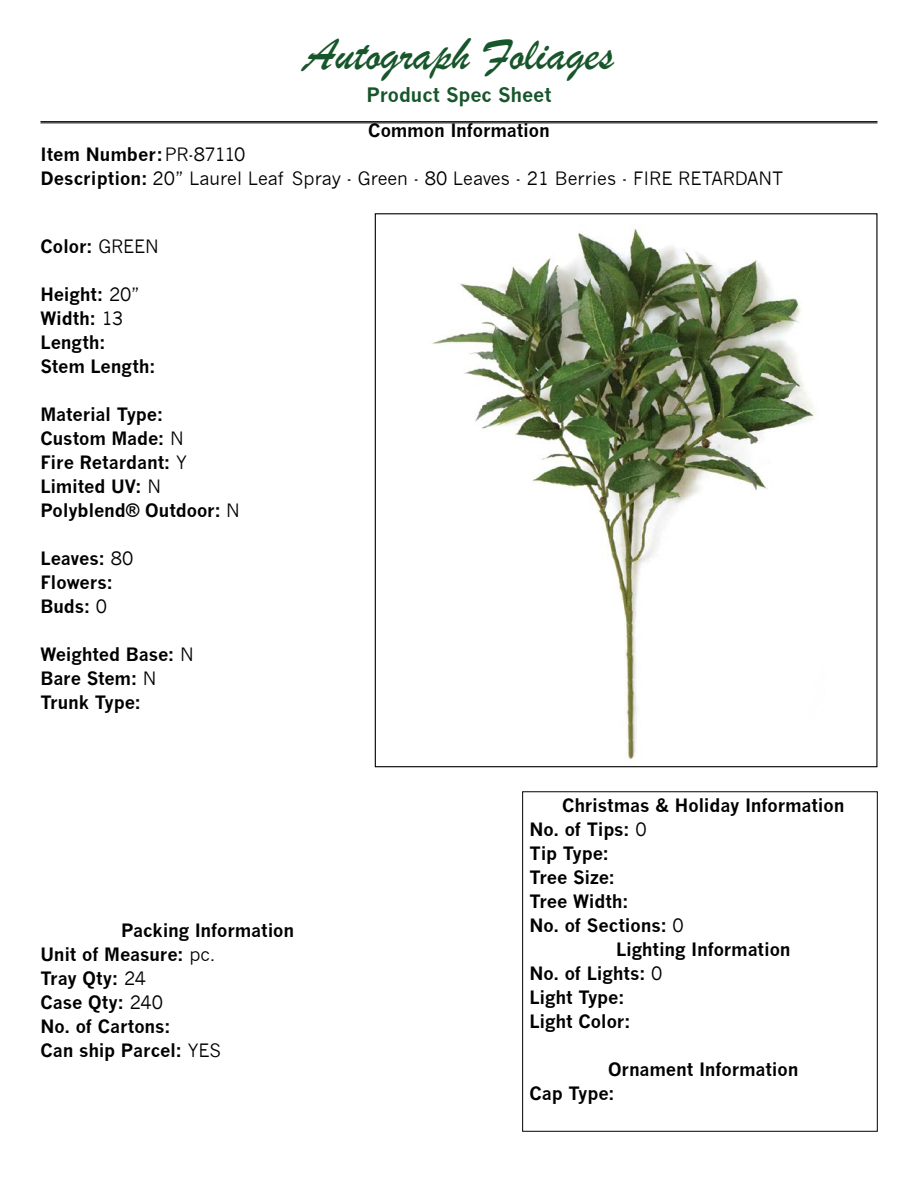
<style>
.page{position:relative;width:918px;height:1188px;background:#fff}
.page>*{position:absolute;margin:0;border:0;box-sizing:border-box;transform-origin:0 0}
.t1{font:48px "Brush Script";color:#17562b}
.t2{font:700 19.5px "News Gothic";letter-spacing:-.005em;color:#17562b}
.t3{font:700 18px/24px "News Gothic";letter-spacing:-.01em;color:#000}
.t4{font:18px/24px "News Gothic";color:#000}
.s1{font-weight:700}
.s2{font-weight:400}
</style>
<div class="page">
<div style="left:522px;top:792px;width:356px;height:339px;border:1px solid #000"></div>
<hr style="left:40px;top:121px;width:838px;height:1px;background:#000">
<hr style="left:40px;top:123px;width:838px;height:1px;background:#000">
<img style="left:432px;top:228px;width:384px;height:532px">
<h1 class="t1" style="left:304px;top:23px;width:311px">Autograph Foliages</h1>
<p class="t2" style="left:367px;top:83px;width:186px">Product Spec Sheet</p>
<p class="t3" style="left:368px;top:118px;width:183px">Common Information</p>
<p class="t4" style="left:40px;top:142px;width:744px"><span class="s1">Item Number:</span>PR-87110<br><span class="s1">Description:</span> 20” Laurel Leaf Spray - Green - 80 Leaves - 21 Berries - FIRE RETARDANT</p>
<p class="t3" style="left:40px;top:235px;width:120px">Color: <span class="s2">GREEN</span></p>
<p class="t3" style="left:40px;top:283px;width:117px">Height: <span class="s2">20”<br></span>Width: <span class="s2">13<br></span>Length:<br>Stem Length:</p>
<p class="t3" style="left:40px;top:403px;width:148px">Material Type:<br>Custom Made: <span class="s2">N<br></span>Fire Retardant: <span class="s2">Y<br></span>Limited UV: <span class="s2">N</span></p>
<p class="t3" style="left:40px;top:499px;width:201px">Polyblend® Outdoor: <span class="s2">N</span></p>
<p class="t3" style="left:40px;top:547px;width:94px">Leaves: <span class="s2">80<br></span>Flowers:<br>Buds: <span class="s2">0</span></p>
<p class="t3" style="left:40px;top:643px;width:155px">Weighted Base: <span class="s2">N<br></span>Bare Stem: <span class="s2">N<br></span>Trunk Type:</p>
<p class="t3" style="left:121px;top:918px;width:175px">Packing Information</p>
<p class="t3" style="left:40px;top:942px;width:182px">Unit of Measure: <span class="s2">pc.<br></span>Tray Qty: <span class="s2">24<br></span>Case Qty: <span class="s2">240<br></span>No. of Cartons:<br>Can ship Parcel: <span class="s2">YES</span></p>
<p class="t3" style="left:562px;top:793px;width:284px">Christmas &amp; Holiday Information</p>
<p class="t3" style="left:530px;top:817px;width:156px">No. of Tips: <span class="s2">0<br></span>Tip Type:<br>Tree Size:<br>Tree Width:<br>No. of Sections: <span class="s2">0</span></p>
<p class="t3" style="left:616px;top:937px;width:176px">Lighting Information</p>
<p class="t3" style="left:530px;top:961px;width:134px">No. of Lights: <span class="s2">0<br></span>Light Type:<br>Light Color:</p>
<p class="t3" style="left:608px;top:1057px;width:192px">Ornament Information</p>
<p class="t3" style="left:530px;top:1081px;width:87px">Cap Type:</p>
</div>
